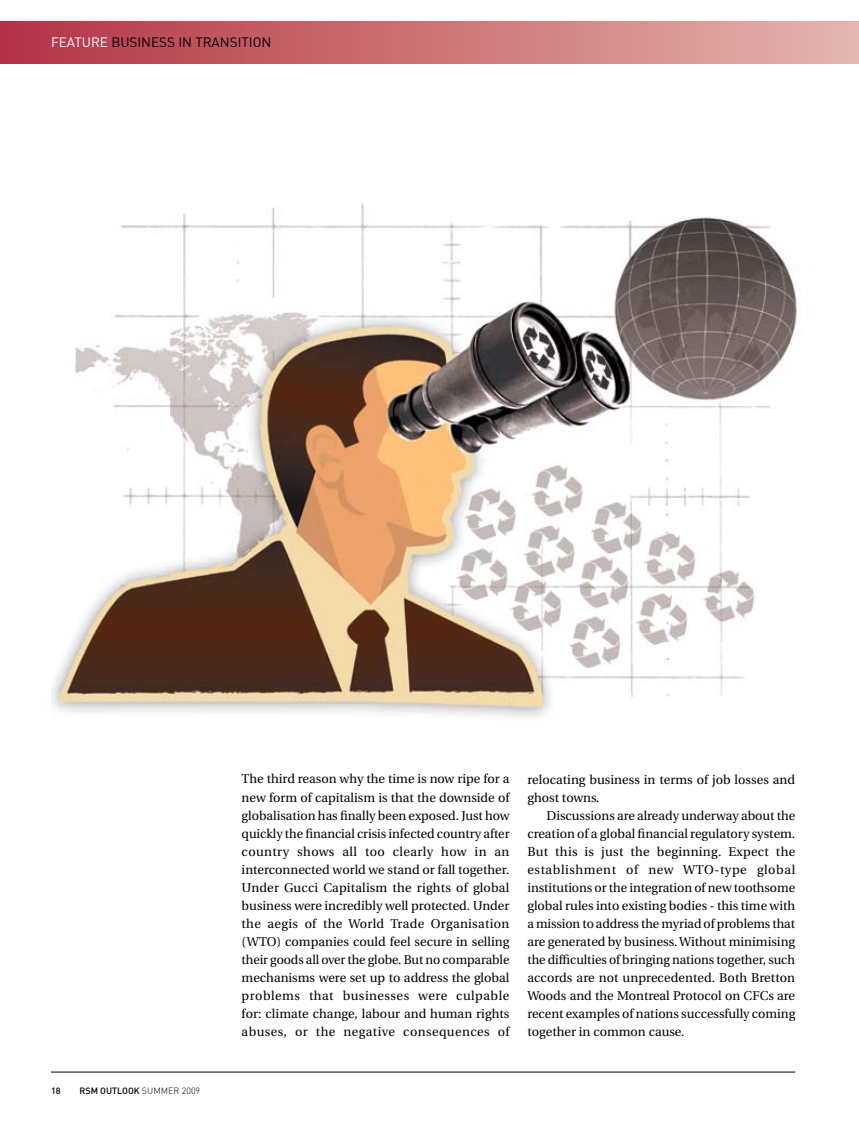
<style>
.page{position:relative;width:859px;height:1136px;background:#fff}
.page>*{position:absolute;margin:0;border:0;box-sizing:border-box;transform-origin:0 0}
.t1{font:13.5px "DIN";color:#000}
.t2{font:12.75px/18px "Utopia";letter-spacing:.005em;color:#000;text-align:justify}
.t3{font:500 9px "DIN";color:#000}
.s1{color:#fff}
.s2{font-weight:300}
</style>
<div class="page">
<hr style="left:51px;top:1071px;width:744px;height:1px;background:#000">
<img style="left:51px;top:203px;width:746px;height:515px">
<div style="left:0;top:21px;width:859px;height:43px;background:linear-gradient(to right,#b33344,#e5b4af)"></div>
<p class="t1" style="left:51px;top:34px;width:222px"><span class="s1">FEATURE</span> BUSINESS IN TRANSITION</p>
<p class="t3" style="left:51px;top:1084px;width:11px">18</p>
<p class="t3" style="left:80px;top:1084px;width:122px">RSM OUTLOOK <span class="s2">SUMMER 2009</span></p>
<p class="t2" style="left:242px;top:770px;width:269px">The third reason why the time is now ripe for a new form of capitalism is that the downside of globalisation has finally been exposed. Just how quickly the financial crisis infected country after country shows all too clearly how in an interconnected world we stand or fall together.<br>Under Gucci Capitalism the rights of global business were incredibly well protected. Under the aegis of the World Trade Organisation (WTO) companies could feel secure in selling their goods all over the globe. But no comparable mechanisms were set up to address the global problems that businesses were culpable for: climate change, labour and human rights abuses, or the negative consequences of</p>
<p class="t2" style="left:527px;top:770px;width:269px">relocating business in terms of job losses and ghost towns.</p>
<p class="t2" style="left:527px;top:806px;width:269px;text-indent:19px">Discussions are already underway about the creation of a global financial regulatory system.<br>But this is just the beginning. Expect the establishment of new WTO-type global institutions or the integration of new toothsome global rules into existing bodies - this time with a mission to address the myriad of problems that are generated by business. Without minimising the difficulties of bringing nations together, such accords are not unprecedented. Both Bretton Woods and the Montreal Protocol on CFCs are recent examples of nations successfully coming together in common cause.</p>
</div>
